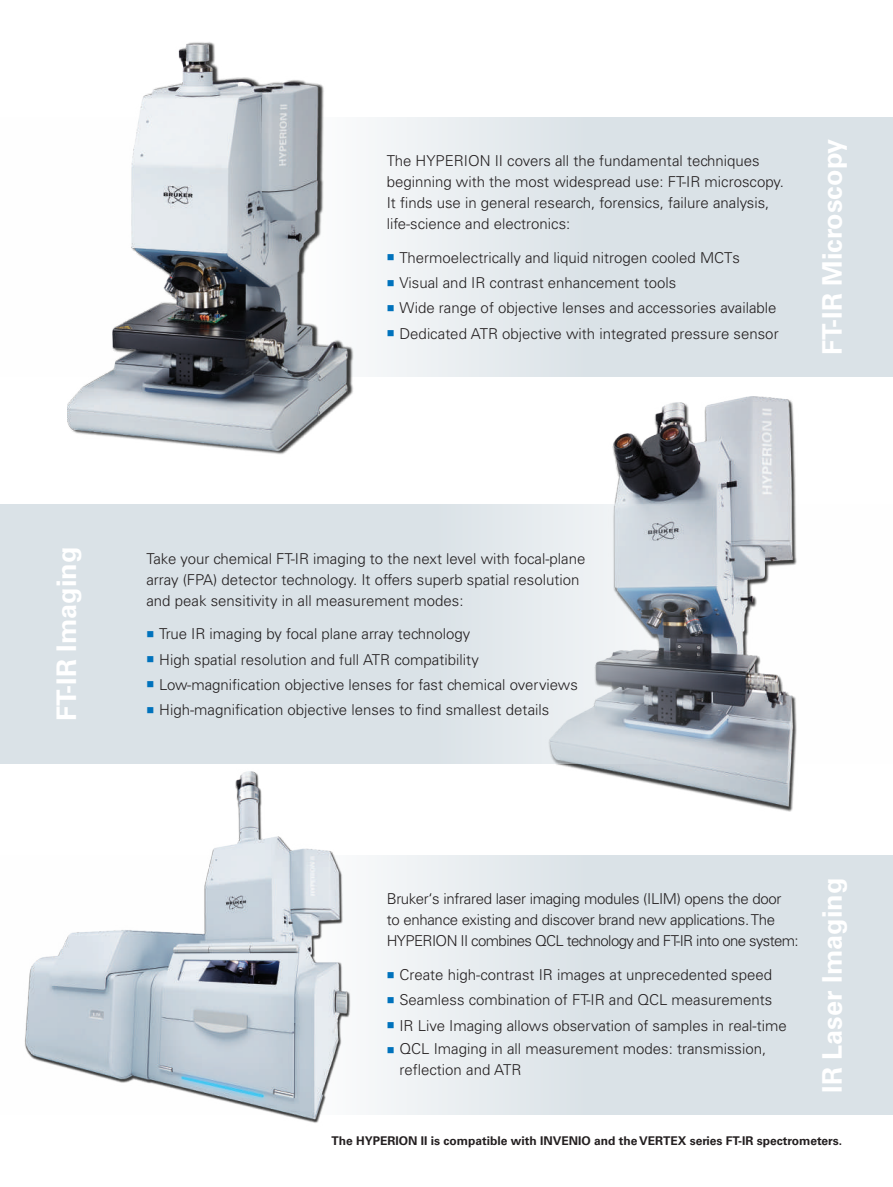
<style>
.page{position:relative;width:893px;height:1187px;background:#fff}
.page>*{position:absolute;margin:0;border:0;box-sizing:border-box;transform-origin:0 0}
.t1{font:700 27px "Univers LT Std";color:#fff}
.t2{font:300 15px/21px "Univers LT Std";color:#231f20}
.t3{font:300 15px/21px "Univers LT Std";letter-spacing:-.02em;color:#231f20}
.t4{font:700 12px "Univers LT Std";color:#231f20}
.s1{color:#0072bc}
</style>
<div class="page">
<svg style="left:375px;top:117px;width:518px;height:259px;background:#dfe6ea"></svg>
<img style="left:545px;top:374px;width:289px;height:438px">
<img style="left:67px;top:42px;width:287px;height:413px">
<svg style="left:382px;top:855px;width:511px;height:259px;background:#dfe5ea"></svg>
<svg style="left:0;top:504px;width:834px;height:259px;background:#d2d9de"></svg>
<img style="left:0;top:757px;width:382px;height:366px">
<p class="t2" style="left:387px;top:150px;width:399px">The HYPERION II covers all the fundamental techniques beginning with the most widespread use: FT-IR microscopy.<br>It finds use in general research, forensics, failure analysis, life-science and electronics:</p>
<p class="t2" style="left:387px;top:247px;width:355px"><span class="s1">■</span> Thermoelectrically and liquid nitrogen cooled MCTs</p>
<p class="t2" style="left:387px;top:272px;width:291px"><span class="s1">■</span> Visual and IR contrast enhancement tools</p>
<p class="t2" style="left:387px;top:297px;width:391px"><span class="s1">■</span> Wide range of objective lenses and accessories available</p>
<p class="t2" style="left:387px;top:323px;width:393px"><span class="s1">■</span> Dedicated ATR objective with integrated pressure sensor</p>
<h1 class="t1" style="left:816px;top:355px;width:218px;rotate:-90deg">FT-IR Microscopy</h1>
<h1 class="t1" style="left:51px;top:721px;width:176px;rotate:-90deg">FT-IR Imaging</h1>
<p class="t2" style="left:146px;top:547px;width:440px">Take your chemical FT-IR imaging to the next level with focal-plane array (FPA) detector technology. It offers superb spatial resolution and peak sensitivity in all measurement modes:</p>
<p class="t2" style="left:146px;top:623px;width:325px"><span class="s1">■</span> True IR imaging by focal plane array technology</p>
<p class="t2" style="left:146px;top:648px;width:334px"><span class="s1">■</span> High spatial resolution and full ATR compatibility</p>
<p class="t2" style="left:146px;top:674px;width:433px"><span class="s1">■</span> Low-magnification objective lenses for fast chemical overviews</p>
<p class="t2" style="left:146px;top:699px;width:404px"><span class="s1">■</span> High-magnification objective lenses to find smallest details</p>
<p class="t3" style="left:387px;top:888px;width:413px">Bruker‘s infrared laser imaging modules (ILIM) opens the door<br>to enhance existing and discover brand new applications. The<br>HYPERION II combines QCL technology and FT-IR into one system:</p>
<p class="t2" style="left:387px;top:964px;width:387px"><span class="s1">■</span> Create high-contrast IR images at unprecedented speed</p>
<p class="t2" style="left:387px;top:989px;width:387px"><span class="s1">■</span> Seamless combination of FT-IR and QCL measurements</p>
<p class="t2" style="left:387px;top:1014px;width:402px"><span class="s1">■</span> IR Live Imaging allows observation of samples in real-time</p>
<p class="t2" style="left:399px;top:1038px;width:368px;text-indent:-13px"><span class="s1">■</span> QCL Imaging in all measurement modes: transmission, reflection and ATR</p>
<h1 class="t1" style="left:816px;top:1092px;width:216px;rotate:-90deg">IR Laser Imaging</h1>
<p class="t4" style="left:331px;top:1133px;width:512px">The HYPERION II is compatible with INVENIO and the VERTEX series FT-IR spectrometers.</p>
</div>
